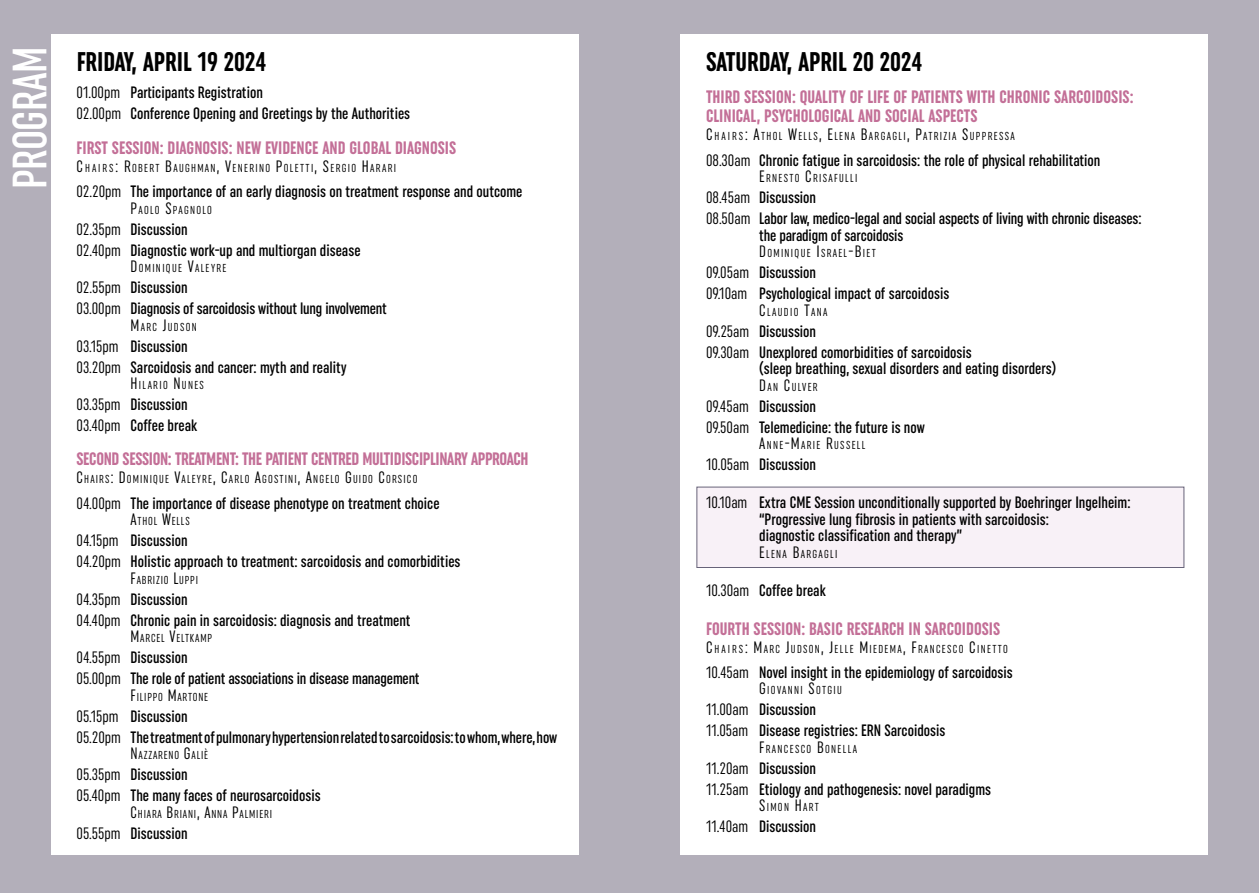
<style>
.page{position:relative;width:1259px;height:893px;background:#b3afba}
.page>*{position:absolute;margin:0;border:0;box-sizing:border-box;transform-origin:0 0}
.t1{font:500 extra-condensed 48.15px "Uniform";letter-spacing:-.01em;color:#fff}
.t2{font:700 extra-condensed 27px "Uniform";color:#000}
.t3{font:700 extra-condensed 18px/19.5px "Uniform";color:#c36f97}
.t4{font:700 extra-condensed 18px "Uniform";letter-spacing:-.02em;color:#c36f97}
.t5{font:500 extra-condensed 16.5px/21px "Uniform";color:#000}
.t6{font:extra-condensed 16.5px "Uniform";color:#000}
.t7{font:extra-condensed 11.55px "Uniform";letter-spacing:.115em;color:#000}
.t8{font:extra-condensed 11.55px "Uniform";letter-spacing:.07em;color:#000}
.s1{font-weight:400}
.s2{font-size:16.5px}
</style>
<div class="page">
<div style="left:680px;top:34px;width:528px;height:821px;background:#fff"></div>
<div style="left:51px;top:34px;width:528px;height:821px;background:#fff"></div>
<div style="left:696px;top:487px;width:488px;height:81px;background:#f8f1f7;border:1px solid #676379"></div>
<h1 class="t1" style="left:2px;top:189px;width:144px;rotate:-90deg">PROGRAM</h1>
<h2 class="t2" style="left:77px;top:46px;width:191px">FRIDAY, APRIL 19 2024</h2>
<p class="t5" style="left:77px;top:82px;width:335px"><span class="s1">01.00pm</span> Participants Registration<br><span class="s1">02.00pm</span> Conference Opening and Greetings by the Authorities</p>
<p class="t3" style="left:77px;top:138px;width:381px">FIRST SESSION: DIAGNOSIS: NEW EVIDENCE AND GLOBAL DIAGNOSIS</p>
<p class="t7" style="left:77px;top:161px;width:321px"><span class="s2">C</span>HAIRS<span class="s2">: R</span>OBERT <span class="s2">B</span>AUGHMAN<span class="s2">, V</span>ENERINO <span class="s2">P</span>OLETTI<span class="s2">, S</span>ERGIO <span class="s2">H</span>ARARI</p>
<p class="t5" style="left:77px;top:181px;width:447px"><span class="s1">02.20pm</span> The importance of an early diagnosis on treatment response and outcome</p>
<p class="t7" style="left:131px;top:203px;width:83px"><span class="s2">P</span>AOLO <span class="s2">S</span>PAGNOLO</p>
<p class="t5" style="left:77px;top:218px;width:285px"><span class="s1">02.35pm</span> Discussion<br><span class="s1">02.40pm</span> Diagnostic work-up and multiorgan disease</p>
<p class="t7" style="left:131px;top:261px;width:97px"><span class="s2">D</span>OMINIQUE <span class="s2">V</span>ALEYRE</p>
<p class="t5" style="left:77px;top:277px;width:312px"><span class="s1">02.55pm</span> Discussion<br><span class="s1">03.00pm</span> Diagnosis of sarcoidosis without lung involvement</p>
<p class="t7" style="left:131px;top:320px;width:68px"><span class="s2">M</span>ARC <span class="s2">J</span>UDSON</p>
<p class="t5" style="left:77px;top:335px;width:271px"><span class="s1">03.15pm</span> Discussion<br><span class="s1">03.20pm</span> Sarcoidosis and cancer: myth and reality</p>
<p class="t7" style="left:131px;top:378px;width:75px"><span class="s2">H</span> ILARIO <span class="s2">N</span>UNES</p>
<p class="t5" style="left:77px;top:394px;width:122px"><span class="s1">03.35pm</span> Discussion<br><span class="s1">03.40pm</span> Coffee break</p>
<p class="t4" style="left:77px;top:449px;width:453px">SECOND SESSION: TREATMENT: THE PATIENT CENTRED MULTIDISCIPLINARY APPROACH</p>
<p class="t7" style="left:77px;top:472px;width:342px"><span class="s2">C</span>HAIRS<span class="s2">: D</span>OMINIQUE <span class="s2">V</span>ALEYRE<span class="s2">, C</span>ARLO <span class="s2">A</span>GOSTINI<span class="s2">, A</span>NGELO <span class="s2">G</span>UIDO <span class="s2">C</span>ORSICO</p>
<p class="t5" style="left:77px;top:492px;width:364px"><span class="s1">04.00pm</span> The importance of disease phenotype on treatment choice</p>
<p class="t8" style="left:131px;top:514px;width:61px"><span class="s2">A</span>THOL <span class="s2">W</span>ELLS</p>
<p class="t5" style="left:77px;top:530px;width:385px"><span class="s1">04.15pm</span> Discussion<br><span class="s1">04.20pm</span> Holistic approach to treatment: sarcoidosis and comorbidities</p>
<p class="t8" style="left:131px;top:573px;width:69px"><span class="s2">F</span>ABRIZIO <span class="s2">L</span>UPPI</p>
<p class="t5" style="left:77px;top:588px;width:335px"><span class="s1">04.35pm</span> Discussion<br><span class="s1">04.40pm</span> Chronic pain in sarcoidosis: diagnosis and treatment</p>
<p class="t8" style="left:131px;top:631px;width:82px"><span class="s2">M</span>ARCEL <span class="s2">V</span>ELTKAMP</p>
<p class="t5" style="left:77px;top:647px;width:345px"><span class="s1">04.55pm</span> Discussion<br><span class="s1">05.00pm</span> The role of patient associations in disease management</p>
<p class="t8" style="left:131px;top:690px;width:79px"><span class="s2">F</span>ILIPPO <span class="s2">M</span>ARTONE</p>
<p class="t5" style="left:77px;top:705px;width:482px"><span class="s1">05.15pm</span> Discussion<br><span class="s1">05.20pm</span> The treatment of pulmonary hypertension related to sarcoidosis: to whom, where, how</p>
<p class="t8" style="left:131px;top:748px;width:79px"><span class="s2">N</span>AZZARENO <span class="s2">G</span>ALIÈ</p>
<p class="t5" style="left:77px;top:764px;width:246px"><span class="s1">05.35pm</span> Discussion<br><span class="s1">05.40pm</span> The many faces of neurosarcoidosis</p>
<p class="t8" style="left:131px;top:807px;width:143px"><span class="s2">C</span>HIARA <span class="s2">B</span>RIANI<span class="s2">, A</span>NNA <span class="s2">P</span>ALMIERI</p>
<p class="t5" style="left:77px;top:822px;width:112px"><span class="s1">05.55pm</span> Discussion</p>
<h2 class="t2" style="left:706px;top:46px;width:218px">SATURDAY, APRIL 20 2024</h2>
<p class="t3" style="left:706px;top:87px;width:429px">THIRD SESSION: QUALITY OF LIFE OF PATIENTS WITH CHRONIC SARCOIDOSIS:<br>CLINICAL, PSYCHOLOGICAL AND SOCIAL ASPECTS</p>
<p class="t7" style="left:706px;top:130px;width:310px"><span class="s2">C</span>HAIRS<span class="s2">: A</span>THOL <span class="s2">W</span>ELLS<span class="s2">, E</span>LENA <span class="s2">B</span>ARGAGLI<span class="s2">, P</span>ATRIZIA <span class="s2">S</span>UPP RESSA</p>
<p class="t5" style="left:706px;top:151px;width:396px;line-height:16.5px"><span class="s1">08.30am</span> Chronic fatigue in sarcoidosis: the role of physical rehabilitation<br><span class="s1">E</span></p>
<p class="t7" style="left:766px;top:171px;width:93px">RNESTO <span class="s2">C</span>RISAFULLI</p>
<p class="t5" style="left:706px;top:187px;width:437px"><span class="s1">08.45am</span> Discussion<br><span class="s1">08.50am</span> Labor law, medico-legal and social aspects of living with chronic diseases:</p>
<p class="t5" style="left:759px;top:224px;width:146px">the paradigm of sarcoidosis</p>
<p class="t7" style="left:759px;top:246px;width:118px"><span class="s2">D</span>OMINIQUE <span class="s2">I</span>SRAEL<span class="s2">-B</span>IET</p>
<p class="t5" style="left:706px;top:262px;width:245px"><span class="s1">09.05am</span> Discussion<br><span class="s1">09.10am</span> Psychological impact of sarcoidosis</p>
<p class="t7" style="left:759px;top:305px;width:70px"><span class="s2">C</span>LAUDIO <span class="s2">T</span>ANA</p>
<p class="t5" style="left:706px;top:320px;width:267px"><span class="s1">09.25am</span> Discussion<br><span class="s1">09.30am</span> Unexplored comorbidities of sarcoidosis</p>
<p class="t5" style="left:759px;top:358px;width:298px">(sleep breathing, sexual disorders and eating disorders)</p>
<p class="t7" style="left:759px;top:380px;width:60px"><span class="s2">D</span>AN <span class="s2">C</span>ULVER</p>
<p class="t5" style="left:706px;top:395px;width:220px"><span class="s1">09.45am</span> Discussion<br><span class="s1">09.50am</span> Telemedicine: the future is now</p>
<p class="t6" style="left:706px;top:434px;width:31px">A</p>
<p class="t7" style="left:766px;top:438px;width:100px">NNE<span class="s2">-M</span>ARIE <span class="s2">R</span>USSELL</p>
<p class="t5" style="left:706px;top:454px;width:112px"><span class="s1">10.05am</span> Discussion</p>
<p class="t5" style="left:759px;top:494px;width:373px;line-height:16.5px;text-indent:-53px"><span class="s1">10.10am</span> Extra CME Session unconditionally supported by Boehringer Ingelheim: “Progressive lung fibrosis in patients with sarcoidosis:<br>diagnostic classification and therapy”</p>
<p class="t6" style="left:706px;top:542px;width:31px">E</p>
<p class="t7" style="left:766px;top:547px;width:73px">LENA <span class="s2">B</span>ARGAGLI</p>
<p class="t5" style="left:706px;top:579px;width:121px"><span class="s1">10.30am</span> Coffee break</p>
<p class="t3" style="left:706px;top:618px;width:296px">FOURTH SESSION: BASIC RESEARCH IN SARCOIDOSIS</p>
<p class="t7" style="left:706px;top:642px;width:303px"><span class="s2">C</span>HAIRS<span class="s2">: M</span>ARC <span class="s2">J</span>UDSON<span class="s2">, J</span>ELLE <span class="s2">M</span> IEDEMA<span class="s2">, F</span> RANCESCO <span class="s2">C</span>INETTO</p>
<p class="t5" style="left:706px;top:664px;width:308px;line-height:16.5px"><span class="s1">10.45am</span> Novel insight in the epidemiology of sarcoidosis<br><span class="s1">G</span></p>
<p class="t7" style="left:767px;top:684px;width:76px">IOVANNI <span class="s2">S</span>OTGIU</p>
<p class="t5" style="left:706px;top:699px;width:241px"><span class="s1">11.00am</span> Discussion<br><span class="s1">11.05am</span> Disease registries: ERN Sarcoidosis</p>
<p class="t6" style="left:706px;top:737px;width:31px">F</p>
<p class="t7" style="left:766px;top:742px;width:93px">RANCESCO <span class="s2">B</span>ONELLA</p>
<p class="t5" style="left:706px;top:757px;width:286px"><span class="s1">11.20am</span> Discussion<br><span class="s1">11.25am</span> Etiology and pathogenesis: novel paradigms</p>
<p class="t6" style="left:706px;top:796px;width:31px">S</p>
<p class="t7" style="left:767px;top:801px;width:53px">IMON <span class="s2">H</span>ART</p>
<p class="t5" style="left:706px;top:816px;width:112px"><span class="s1">11.40am</span> Discussion</p>
</div>
